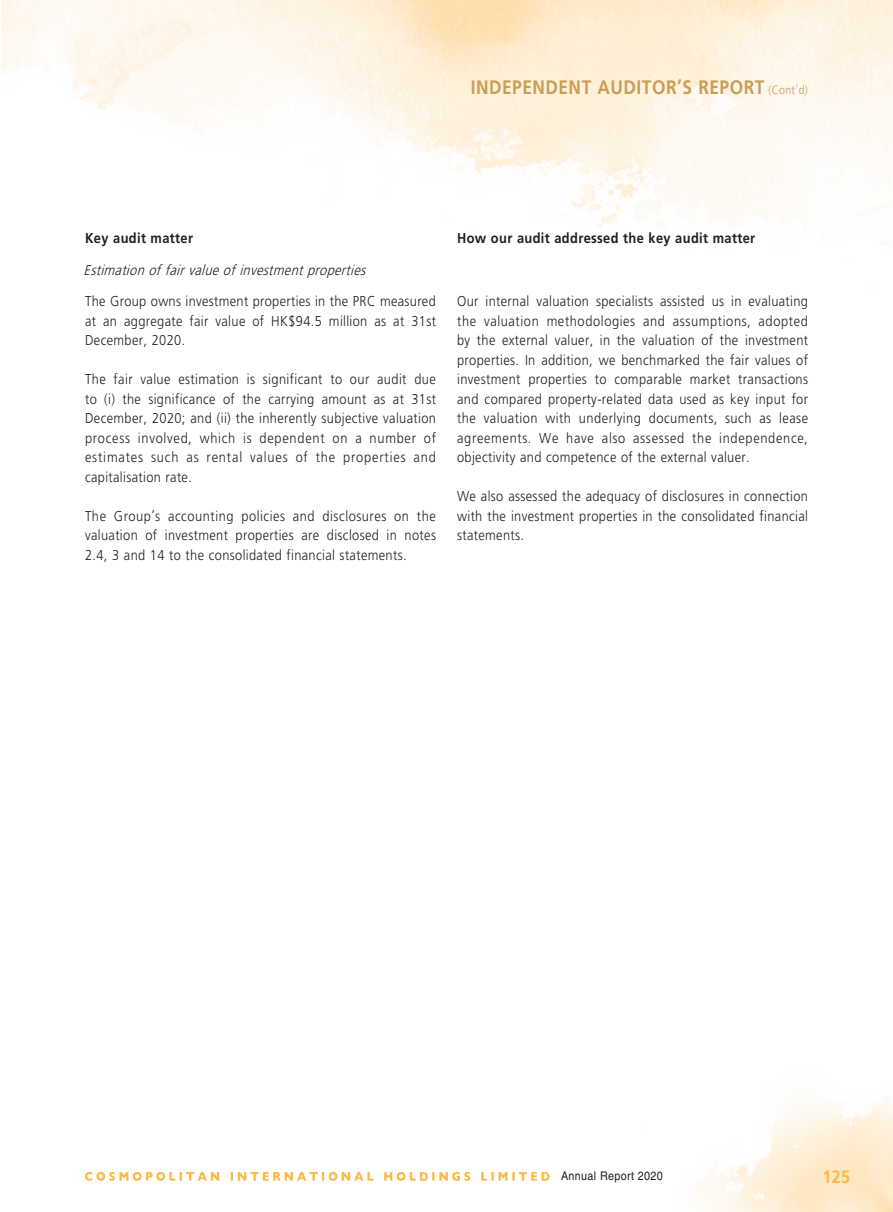
<style>
.page{position:relative;width:893px;height:1212px;background:#fff}
.page>*{position:absolute;margin:0;border:0;box-sizing:border-box;transform-origin:0 0}
.副主標題{font:700 19.5px "Frutiger LT Std";letter-spacing:.03em;color:#c99e57;scale:.89 1}
._1__內文{font:700 18px "Frutiger LT Std";color:#fdb945;scale:.9 1}
._1__內文-2{font:300 14.25px/19.5px "Frutiger LT Std";letter-spacing:.03em;color:#231f20;text-align:justify;scale:.9 1}
._1__內文-3{font:700 14.25px "Frutiger LT Std";letter-spacing:.03em;color:#231f20;scale:.9 1}
._1__內文-4{font:italic 300 14.25px "Frutiger LT Std";color:#231f20;scale:.9 1}
.t1{font:12px "Helvetica LT Std";letter-spacing:.03em;color:#231f20;scale:.9 1}
.s1{font-weight:300;font-size:12px}
</style>
<div class="page">
<img style="left:1px;top:0;width:892px;height:1212px">
<svg style="left:85px;top:1172px;width:464px;height:9px"></svg>
<p class="副主標題" style="left:471px;top:76px;width:380px">INDEPENDENT AUDITOR’S REPORT <span class="s1">(Cont’d)</span></p>
<p class="_1__內文-3" style="left:85px;top:230px;width:122px">Key audit matter</p>
<p class="_1__內文-3" style="left:457px;top:230px;width:333px">How our audit addressed the key audit matter</p>
<p class="_1__內文-4" style="left:84px;top:262px;width:319px">Estimationoffairvalueofinvestmentproperties</p>
<p class="_1__內文-2" style="left:85px;top:292px;width:391px">The Group owns investment properties in the PRC measured at an aggregate fair value of HK$94.5 million as at 31st December, 2020.</p>
<p class="_1__內文-2" style="left:85px;top:370px;width:391px">The fair value estimation is significant to our audit due to (i) the significance of the carrying amount as at 31st December, 2020; and (ii) the inherently subjective valuation process involved, which is dependent on a number of estimates such as rental values of the properties and capitalisation rate.</p>
<p class="_1__內文-2" style="left:85px;top:506px;width:391px">The Group’s accounting policies and disclosures on the valuation of investment properties are disclosed in notes 2.4, 3 and 14 to the consolidated financial statements.</p>
<p class="_1__內文-2" style="left:457px;top:292px;width:391px">Our internal valuation specialists assisted us in evaluating the valuation methodologies and assumptions, adopted by the external valuer, in the valuation of the investment properties. In addition, we benchmarked the fair values of investment properties to comparable market transactions and compared property-related data used as key input for the valuation with underlying documents, such as lease agreements. We have also assessed the independence, objectivity and competence of the external valuer.</p>
<p class="_1__內文-2" style="left:457px;top:487px;width:391px">We also assessed the adequacy of disclosures in connection with the investment properties in the consolidated financial statements.</p>
<p class="t1" style="left:561px;top:1169px;width:115px">Annual Report 2020</p>
<p class="_1__內文" style="left:822px;top:1165px;width:33px">125</p>
</div>
